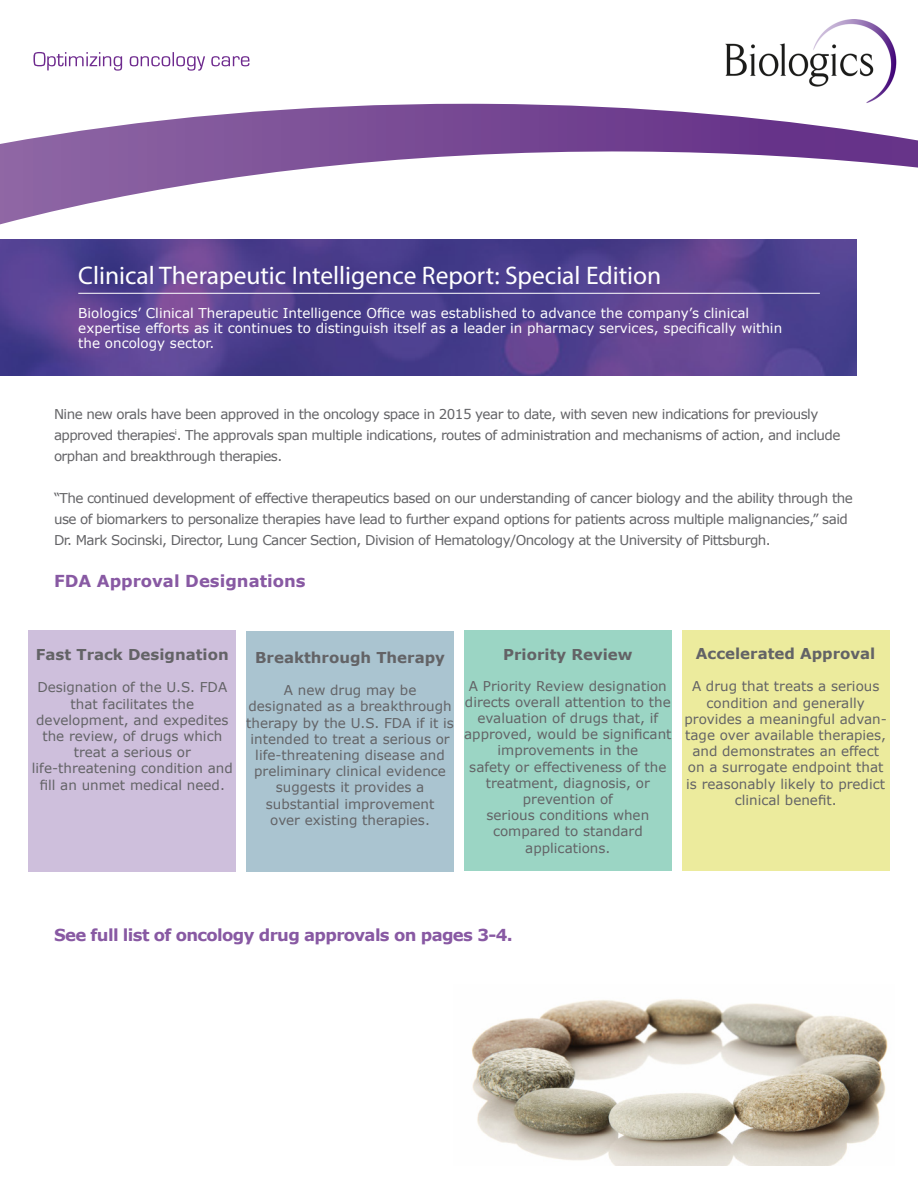
<style>
.page{position:relative;width:918px;height:1188px;background:#fff}
.page>*{position:absolute;margin:0;border:0;box-sizing:border-box;transform-origin:0 0}
.t1{font:25.5px "Myriad Pro";color:#fff}
.Body_Copy{font:700 16.5px "Verdana";letter-spacing:-.04em;color:#8859a3}
.Body_Copy-2{font:700 16.5px "Verdana";color:#8859a3}
.t2{font:700 15px "Verdana";color:#636366}
.Body_Copy-3{font:13.5px/16.2px "Verdana";color:#636366;text-align:center}
.Body_Copy-4{font:13.5px/21px "Verdana";letter-spacing:-.04em;color:#636366}
.Body_Copy-5{font:13.5px/15px "Verdana";color:#fff}
</style>
<div class="page">
<img style="left:472px;top:999px;width:416px;height:167px">
<img style="left:0;top:239px;width:856px;height:136px">
<svg style="left:33px;top:52px;width:216px;height:19px"></svg>
<svg style="left:0;top:104px;width:918px;height:120px"></svg>
<hr style="left:78px;top:293px;width:742px;height:1px;background:#fff">
<img style="left:725px;top:20px;width:172px;height:83px">
<div style="left:28px;top:631px;width:208px;height:241px;background:#cebfdc"></div>
<div style="left:246px;top:632px;width:208px;height:240px;background:#aac4d0"></div>
<div style="left:464px;top:631px;width:208px;height:240px;background:#9bd5c4"></div>
<div style="left:682px;top:631px;width:208px;height:240px;background:#eceb9d"></div>
<p class="t1" style="left:78px;top:259px;width:585px">Clinical Therapeutic Intelligence Report: Special Edition</p>
<p class="Body_Copy-5" style="left:78px;top:306px;width:705px">Biologics’ Clinical Therapeutic Intelligence Office was established to advance the company’s clinical expertise efforts as it continues to distinguish itself as a leader in pharmacy services, specifically within the oncology sector.</p>
<p class="Body_Copy-4" style="left:54px;top:403px;width:788px">Nine new orals have been approved in the oncology space in 2015 year to date, with seven new indications for previously approved therapies<sup>i</sup>. The approvals span multiple indications, routes of administration and mechanisms of action, and include orphan and breakthrough therapies.</p>
<p class="Body_Copy-4" style="left:54px;top:487px;width:800px">“The continued development of effective therapeutics based on our understanding of cancer biology and the ability through the use of biomarkers to personalize therapies have lead to further expand options for patients across multiple malignancies,” said<br>Dr. Mark Socinski, Director, Lung Cancer Section, Division of Hematology/Oncology at the University of Pittsburgh.</p>
<p class="Body_Copy-2" style="left:54px;top:569px;width:253px">FDA Approval Designations</p>
<p class="t2" style="left:36px;top:644px;width:194px">Fast Track Designation</p>
<p class="Body_Copy-3" style="left:37px;top:679px;width:191px">Designation of the U.S. FDA that facilitates the</p>
<p class="Body_Copy-3" style="left:36px;top:712px;width:194px">development, and expedites the review, of drugs which treat a serious or</p>
<p class="Body_Copy-3" style="left:32px;top:760px;width:202px">life-threatening condition and fill an unmet medical need.</p>
<p class="t2" style="left:255px;top:647px;width:191px">Breakthrough Therapy</p>
<p class="Body_Copy-3" style="left:284px;top:682px;width:134px">A new drug may be</p>
<p class="Body_Copy-3" style="left:246px;top:698px;width:209px">designated as a breakthrough therapy by the U.S. FDA if it is intended to treat a serious or life-threatening disease and preliminary clinical evidence suggests it provides a</p>
<p class="Body_Copy-3" style="left:266px;top:795px;width:170px">substantial improvement</p>
<p class="Body_Copy-3" style="left:270px;top:812px;width:161px">over existing therapies.</p>
<p class="t2" style="left:503px;top:644px;width:131px">Priority Review</p>
<p class="Body_Copy-3" style="left:464px;top:678px;width:209px">A Priority Review designation directs overall attention to the evaluation of drugs that, if approved, would be significant improvements in the</p>
<p class="Body_Copy-3" style="left:469px;top:759px;width:199px">safety or effectiveness of the treatment, diagnosis, or</p>
<p class="Body_Copy-3" style="left:523px;top:791px;width:92px">prevention of</p>
<p class="Body_Copy-3" style="left:487px;top:807px;width:164px">serious conditions when</p>
<p class="Body_Copy-3" style="left:493px;top:823px;width:151px">compared to standard</p>
<p class="Body_Copy-3" style="left:525px;top:840px;width:87px">applications.</p>
<p class="t2" style="left:696px;top:643px;width:181px">Accelerated Approval</p>
<p class="Body_Copy-3" style="left:692px;top:678px;width:189px">A drug that treats a serious</p>
<p class="Body_Copy-3" style="left:707px;top:694px;width:160px">condition and generally</p>
<p class="Body_Copy-3" style="left:685px;top:711px;width:204px">provides a meaningful advan&shy;tage over available therapies, and demonstrates an effect on a surrogate endpoint that is reasonably likely to predict</p>
<p class="Body_Copy-3" style="left:735px;top:792px;width:103px">clinical benefit.</p>
<p class="Body_Copy" style="left:54px;top:923px;width:460px">See full list of oncology drug approvals on pages 3-4.</p>
</div>
